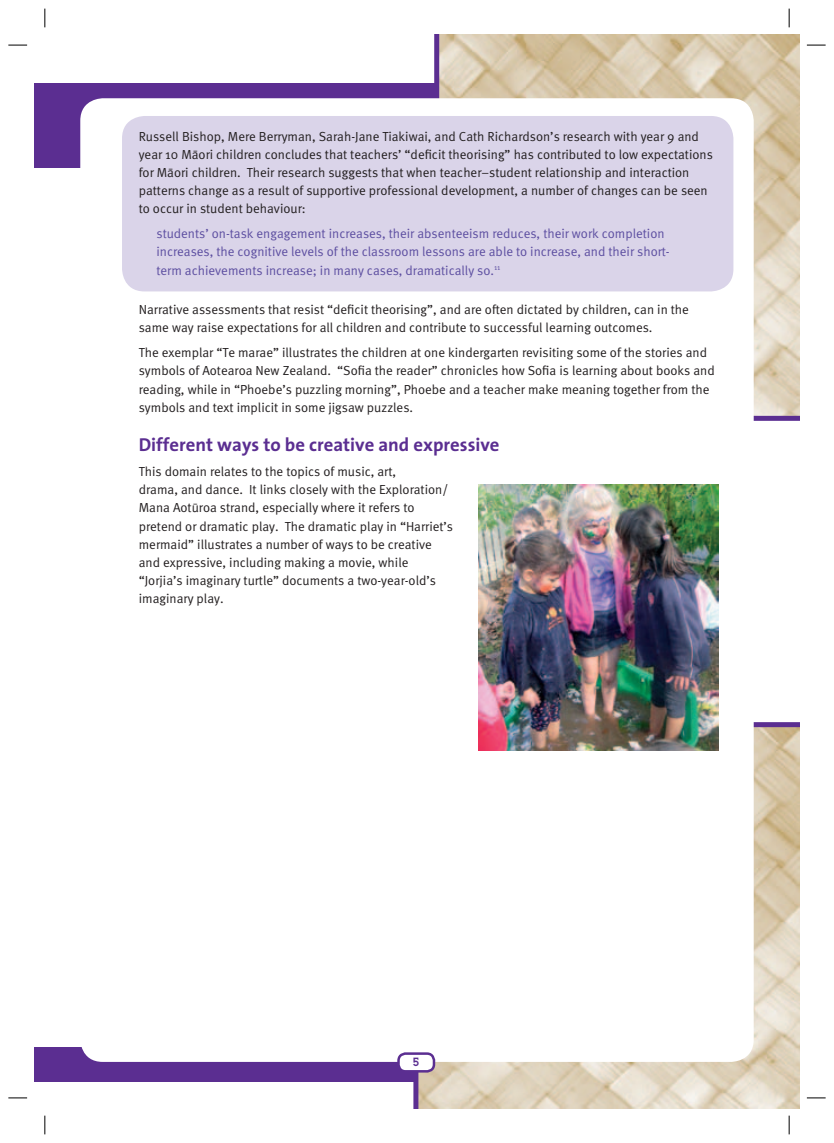
<style>
.page{position:relative;width:834px;height:1143px;background:#fff}
.page>*{position:absolute;margin:0;border:0;box-sizing:border-box;transform-origin:0 0}
.t1{font:18.75px "The Sans NZ Bold";color:#5b2e91}
.t2{font:13.12px/18.1px "Meta Normal NZ";color:#231f20}
.t3{font:13.12px/18.1px "Meta Normal NZ";color:#5d4fa1}
.t4{font:12.5px "B9 Macron";color:#5b2e91}
</style>
<div class="page">
<div style="left:34px;top:1047px;width:11px;height:34px;background:#5b2e91"></div>
<div style="left:34px;top:83px;width:11px;height:85px;background:#5b2e91"></div>
<div style="left:45px;top:1047px;width:416px;height:34px;background:#5b2e91"></div>
<div style="left:45px;top:83px;width:423px;height:85px;background:#5b2e91"></div>
<svg style="left:434px;top:34px;width:366px;height:387px"></svg>
<svg style="left:413px;top:722px;width:387px;height:386px"></svg>
<div style="left:80px;top:98px;width:673px;height:963px;background:#fff;border-radius:22px"></div>
<div style="left:398px;top:1053px;width:36px;height:18px;background:#fff;border-radius:7px"></div>
<div style="left:397px;top:1052px;width:38px;height:20px;border:2px solid #5b2e91;border-radius:7px"></div>
<div style="left:122px;top:116px;width:611px;height:175px;background:#dad4e9;border-radius:22px"></div>
<img style="left:478px;top:484px;width:240px;height:266px">
<svg style="left:8px;top:44px;width:19px;height:2px"></svg>
<svg style="left:807px;top:44px;width:18px;height:2px"></svg>
<svg style="left:8px;top:1097px;width:19px;height:1px"></svg>
<svg style="left:807px;top:1097px;width:18px;height:1px"></svg>
<svg style="left:44px;top:9px;width:2px;height:18px"></svg>
<svg style="left:44px;top:1115px;width:2px;height:19px"></svg>
<svg style="left:788px;top:9px;width:2px;height:18px"></svg>
<svg style="left:788px;top:1115px;width:2px;height:19px"></svg>
<p class="t2" style="left:139px;top:128px;width:575px">Russell Bishop, Mere Berryman, Sarah-Jane Tiakiwai, and Cath Richardson’s research with year 9 and year 10 Màori children concludes that teachers’ “deficit theorising” has contributed to low expectations for Màori children. Their research suggests that when teacher–student relationship and interaction patterns change as a result of supportive professional development, a number of changes can be seen to occur in student behaviour:</p>
<p class="t3" style="left:156px;top:226px;width:515px">students’ on-task engagement increases, their absenteeism reduces, their work completion increases, the cognitive levels of the classroom lessons are able to increase, and their short&shy;term achievements increase; in many cases, dramatically so.<sup>11</sup></p>
<p class="t2" style="left:139px;top:301px;width:552px">Narrative assessments that resist “deficit theorising”, and are often dictated by children, can in the same way raise expectations for all children and contribute to successful learning outcomes.</p>
<p class="t2" style="left:139px;top:345px;width:577px">The exemplar “Te marae” illustrates the children at one kindergarten revisiting some of the stories and symbols of Aotearoa New Zealand. “Sofia the reader” chronicles how Sofia is learning about books and reading, while in “Phoebe’s puzzling morning”, Phoebe and a teacher make meaning together from the symbols and text implicit in some jigsaw puzzles.</p>
<h1 class="t1" style="left:139px;top:437px;width:362px">Different ways to be creative and expressive</h1>
<p class="t2" style="left:139px;top:463px;width:316px">This domain relates to the topics of music, art,<br>drama, and dance. It links closely with the Exploration/ Mana Aotùroa strand, especially where it refers to pretend or dramatic play. The dramatic play in “Harriet’s mermaid” illustrates a number of ways to be creative and expressive, including making a movie, while “Jorjia’s imaginary turtle” documents a two-year-old’s imaginary play.</p>
<p class="t4" style="left:412px;top:1056px;width:10px">5</p>
</div>
